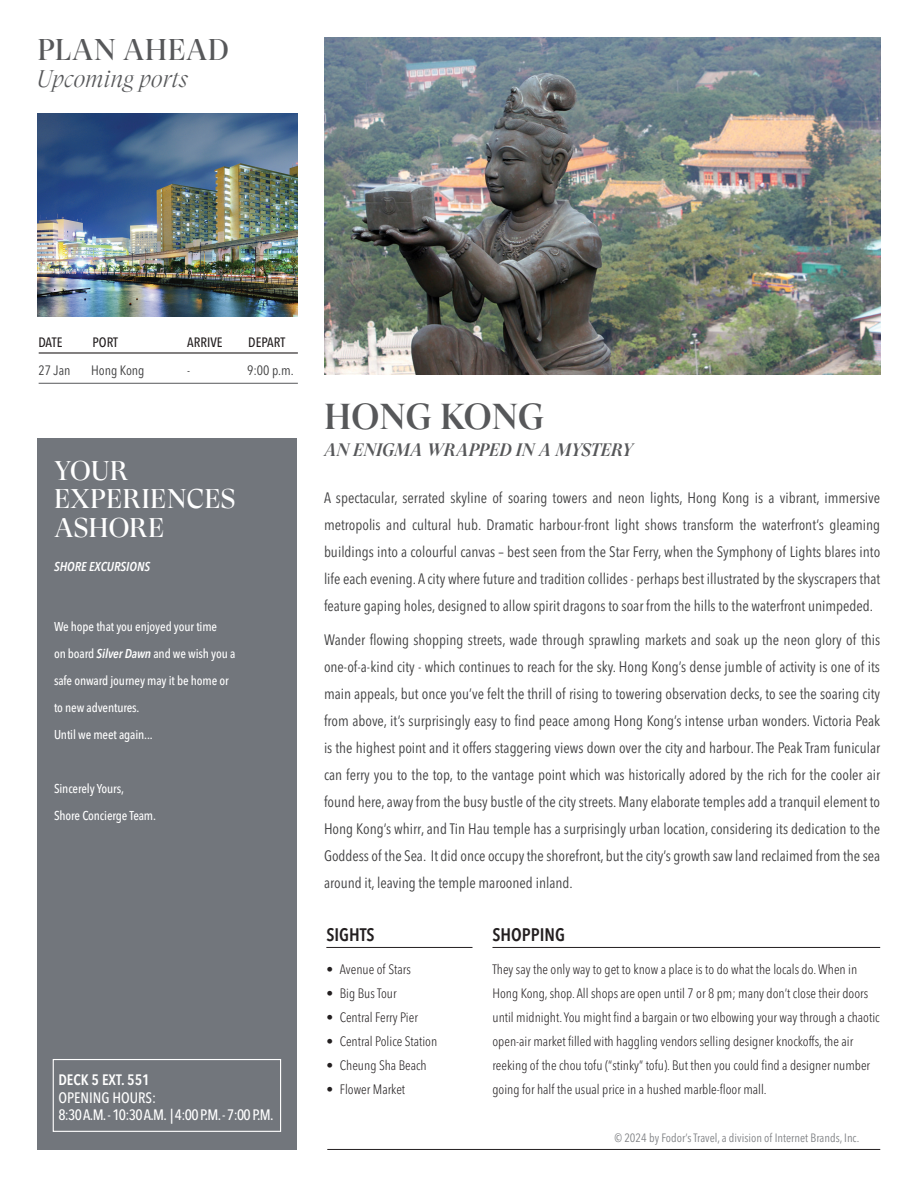
<style>
.page{position:relative;width:918px;height:1188px;background:#fff}
.page>*{position:absolute;margin:0;border:0;box-sizing:border-box;transform-origin:0 0}
.t1{font:500 36px "GT Super Display";letter-spacing:-.005em;color:#57585a}
.t2{font:30px "GT Super Display";letter-spacing:.01em;color:#57585a}
.t3{font:27px/28.5px "GT Super Display";letter-spacing:.01em;color:#fff}
.t4{font:italic 300 24px "GT Super Display";color:#57585a}
.t5{font:italic 500 18px "GT Super Display";color:#57585a}
.t6{font:600 condensed 18px "Avenir Next LT Pro";color:#231f20}
.t7{font:condensed 15px/27px "Avenir Next LT Pro";color:#3e3e3f;text-align:justify}
.t8{font:500 condensed 15px "Avenir Next LT Pro";color:#fff}
.t9{font:600 condensed 15px "Avenir Next LT Pro";color:#fff}
.t10{font:300 condensed 13.5px/24px "Avenir Next LT Pro";color:#231f20}
.t11{font:condensed 13.5px "Avenir Next LT Pro";color:#3e3e3f}
.t12{font:500 condensed 13.5px "Avenir Next LT Pro";color:#231f20}
.t13{font:500 condensed 12.75px/27px "Avenir Next LT Pro";letter-spacing:-.01em;color:#fff}
.t14{font:italic 600 condensed 12.75px "Avenir Next LT Pro";color:#fff}
.t15{font:condensed 12px "Avenir Next LT Pro";color:#808285}
.s1{font-weight:600;font-style:italic}
</style>
<div class="page">
<img style="left:38px;top:113px;width:260px;height:204px">
<hr style="left:39px;top:383px;width:259px;height:1px;background:#57585a">
<hr style="left:39px;top:352px;width:259px;height:2px;background:#231f20">
<div style="left:37px;top:438px;width:260px;height:712px;background:#72767c"></div>
<div style="left:53px;top:1059px;width:228px;height:73px;border:1px solid #fff"></div>
<hr style="left:326px;top:947px;width:147px;height:1px;background:#231f20">
<hr style="left:492px;top:947px;width:388px;height:1px;background:#231f20">
<hr style="left:327px;top:1149px;width:553px;height:1px;background:#231f20">
<img style="left:324px;top:38px;width:556px;height:337px">
<p class="t2" style="left:37px;top:34px;width:193px">PLAN AHEAD</p>
<p class="t4" style="left:37px;top:66px;width:152px">Upcoming ports</p>
<p class="t12" style="left:38px;top:334px;width:26px">DATE</p>
<p class="t12" style="left:92px;top:334px;width:27px">PORT</p>
<p class="t12" style="left:187px;top:334px;width:37px">ARRIVE</p>
<p class="t12" style="left:248px;top:334px;width:39px">DEPART</p>
<p class="t11" style="left:39px;top:362px;width:33px">27 Jan</p>
<p class="t11" style="left:91px;top:362px;width:55px">Hong Kong</p>
<p class="t11" style="left:187px;top:362px;width:5px">-</p>
<p class="t11" style="left:247px;top:362px;width:48px">9:00 p.m.</p>
<p class="t3" style="left:54px;top:457px;width:76px">YOUR</p>
<p class="t3" style="left:54px;top:485px;width:183px">EXPERIENCES<br>ASHORE</p>
<p class="t14" style="left:54px;top:559px;width:98px">SHORE EXCURSIONS</p>
<p class="t13" style="left:54px;top:613px;width:183px">We hope that you enjoyed your time<br>on board <span class="s1">Silver Dawn</span> and we wish you a safe onward journey may it be home or to new adventures.</p>
<p class="t13" style="left:54px;top:721px;width:100px">Until we meet again...</p>
<p class="t13" style="left:54px;top:775px;width:71px">Sincerely Yours,</p>
<p class="t13" style="left:54px;top:802px;width:104px">Shore Concierge Team.</p>
<p class="t9" style="left:58px;top:1071px;width:93px">DECK 5 EXT. 551</p>
<p class="t8" style="left:58px;top:1088px;width:99px">OPENING HOURS:</p>
<p class="t8" style="left:58px;top:1106px;width:217px">8:30 A.M. - 10:30 A.M. | 4:00 P.M. - 7:00 P.M.</p>
<p class="t1" style="left:324px;top:398px;width:222px">HONG KONG</p>
<p class="t5" style="left:324px;top:440px;width:311px">AN ENIGMA WRAPPED IN A MYSTERY</p>
<p class="t7" style="left:324px;top:485px;width:558px">A spectacular, serrated skyline of soaring towers and neon lights, Hong Kong is a vibrant, immersive metropolis and cultural hub. Dramatic harbour-front light shows transform the waterfront’s gleaming buildings into a colourful canvas – best seen from the Star Ferry, when the Symphony of Lights blares into life each evening. A city where future and tradition collides - perhaps best illustrated by the skyscrapers that feature gaping holes, designed to allow spirit dragons to soar from the hills to the waterfront unimpeded.</p>
<p class="t7" style="left:324px;top:626px;width:558px">Wander flowing shopping streets, wade through sprawling markets and soak up the neon glory of this one-of-a-kind city - which continues to reach for the sky. Hong Kong’s dense jumble of activity is one of its main appeals, but once you’ve felt the thrill of rising to towering observation decks, to see the soaring city from above, it’s surprisingly easy to find peace among Hong Kong’s intense urban wonders. Victoria Peak is the highest point and it offers staggering views down over the city and harbour. The Peak Tram funicular can ferry you to the top, to the vantage point which was historically adored by the rich for the cooler air found here, away from the busy bustle of the city streets. Many elaborate temples add a tranquil element to Hong Kong’s whirr, and Tin Hau temple has a surprisingly urban location, considering its dedication to the Goddess of the Sea. It did once occupy the shorefront, but the city’s growth saw land reclaimed from the sea around it, leaving the temple marooned inland.</p>
<p class="t6" style="left:326px;top:924px;width:50px">SIGHTS</p>
<p class="t10" style="left:326px;top:957px;width:86px">• Avenue of Stars</p>
<p class="t10" style="left:326px;top:981px;width:72px">• Big Bus Tour</p>
<p class="t10" style="left:326px;top:1005px;width:93px">• Central Ferry Pier</p>
<p class="t10" style="left:326px;top:1029px;width:112px">• Central Police Station</p>
<p class="t10" style="left:326px;top:1053px;width:102px">• Cheung Sha Beach</p>
<p class="t10" style="left:326px;top:1077px;width:80px">• Flower Market</p>
<p class="t6" style="left:492px;top:924px;width:74px">SHOPPING</p>
<p class="t10" style="left:492px;top:957px;width:389px">They say the only way to get to know a place is to do what the locals do. When in Hong Kong, shop. All shops are open until 7 or 8 pm; many don’t close their doors until midnight. You might find a bargain or two elbowing your way through a chaotic open-air market filled with haggling vendors selling designer knockoffs, the air reeking of the chou tofu (“stinky” tofu). But then you could find a designer number going for half the usual price in a hushed marble-floor mall.</p>
<p class="t15" style="left:614px;top:1130px;width:246px">© 2024 by Fodor’s Travel, a division of Internet Brands, Inc.</p>
</div>
